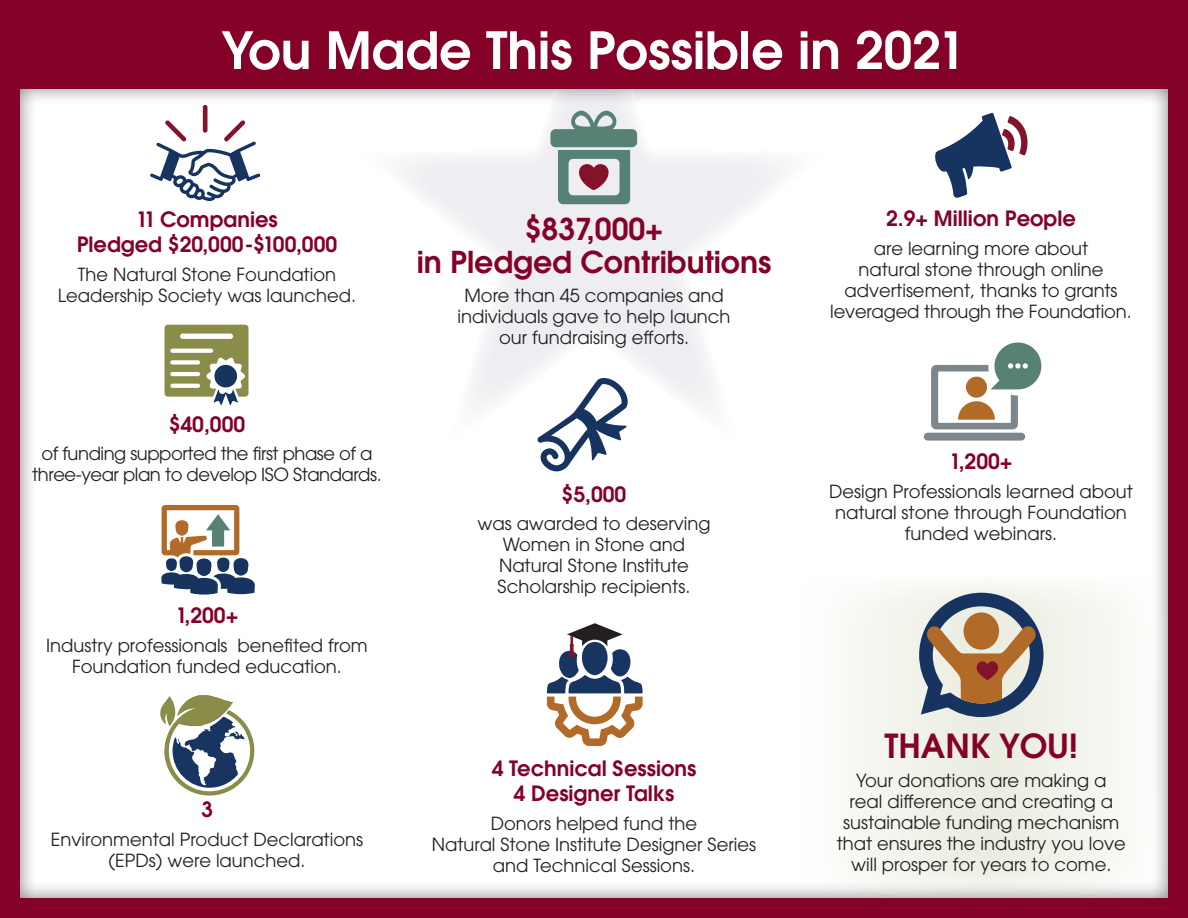
<style>
.page{position:relative;width:1188px;height:918px;background:#840128}
.page>*{position:absolute;margin:0;border:0;box-sizing:border-box;transform-origin:0 0}
.t1{font:600 51px "ITC Avant Garde Std";color:#fff}
.t2{font:600 33px "ITC Avant Garde Std";color:#840128}
.t3{font:600 30px/33px "ITC Avant Garde Std";color:#840128;text-align:center}
.t4{font:600 21px/25.2px "ITC Avant Garde Std";color:#840128;text-align:center}
.t5{font:18px/21px "ITC Avant Garde Std";color:#231f20;text-align:center}
.t6{font:18px/21px "ITC Avant Garde Std";letter-spacing:-.025em;color:#231f20;text-align:center}
</style>
<div class="page">
<div style="left:20px;top:87px;width:1148px;height:811px;background:#231f20;opacity:.61"></div>
<div style="left:0;top:0;width:1188px;height:89px;background:#840128"></div>
<svg style="left:801px;top:575px;width:367px;height:323px;background:#f3f3ee"></svg>
<svg style="left:547px;top:623px;width:96px;height:123px;background:#b1acab"></svg>
<svg style="left:550px;top:111px;width:87px;height:93px;background:#9ba8a5"></svg>
<hr style="left:203px;top:105px;width:4px;height:28px;background:#83132b;border-radius:2px">
<svg style="left:151px;top:120px;width:109px;height:81px;background:#c8cad5"></svg>
<svg style="left:935px;top:113px;width:93px;height:85px;background:#a1a6b7"></svg>
<svg style="left:161px;top:505px;width:94px;height:90px;background:#aaa5a4"></svg>
<svg style="left:165px;top:325px;width:84px;height:81px;background:#a5a884"></svg>
<svg style="left:537px;top:377px;width:91px;height:94px;background:#bbc3d0"></svg>
<div style="left:924px;top:433px;width:101px;height:8px;background:#7b868d;border-radius:4px"></div>
<svg style="left:931px;top:342px;width:110px;height:87px;background:#c4c7bf"></svg>
<svg style="left:160px;top:694px;width:95px;height:102px;background:#a6aea9"></svg>
<svg style="left:919px;top:593px;width:125px;height:124px;background:#9a8e86"></svg>
<h1 class="t1" style="left:222px;top:17px;width:746px">You Made This Possible in 2021</h1>
<p class="t4" style="left:77px;top:206px;width:262px">11 Companies<br>Pledged $20,000-$100,000</p>
<p class="t5" style="left:58px;top:263px;width:300px">The Natural Stone Foundation<br>Leadership Society was launched.</p>
<p class="t4" style="left:169px;top:411px;width:78px">$40,000</p>
<p class="t6" style="left:32px;top:443px;width:351px">of funding supported the first phase of a three-year plan to develop ISO Standards.</p>
<p class="t4" style="left:176px;top:602px;width:64px">1,200+</p>
<p class="t5" style="left:46px;top:634px;width:323px">Industry professionals benefited from<br>Foundation funded education.</p>
<p class="t4" style="left:201px;top:797px;width:13px">3</p>
<p class="t5" style="left:51px;top:828px;width:314px">Environmental Product Declarations (EPDs) were launched.</p>
<h3 class="t3" style="left:417px;top:212px;width:356px">$837,000+<br>in Pledged Contributions</h3>
<p class="t5" style="left:457px;top:285px;width:275px">More than 45 companies and individuals gave to help launch our fundraising efforts.</p>
<p class="t4" style="left:562px;top:481px;width:66px">$5,000</p>
<p class="t5" style="left:477px;top:513px;width:235px">was awarded to deserving<br>Women in Stone and<br>Natural Stone Institute<br>Scholarship recipients.</p>
<p class="t4" style="left:492px;top:755px;width:206px">4 Technical Sessions<br>4 Designer Talks</p>
<p class="t5" style="left:432px;top:813px;width:326px">Donors helped fund the<br>Natural Stone Institute Designer Series and Technical Sessions.</p>
<p class="t4" style="left:886px;top:206px;width:191px">2.9+ Million People</p>
<p class="t5" style="left:830px;top:238px;width:303px">are learning more about<br>natural stone through online advertisement, thanks to grants leveraged through the Foundation.</p>
<p class="t4" style="left:950px;top:449px;width:64px">1,200+</p>
<p class="t5" style="left:829px;top:481px;width:305px">Design Professionals learned about natural stone through Foundation funded webinars.</p>
<h2 class="t2" style="left:885px;top:725px;width:195px">THANK YOU!</h2>
<p class="t5" style="left:837px;top:770px;width:291px">Your donations are making a<br>real difference and creating a sustainable funding mechanism that ensures the industry you love will prosper for years to come.</p>
</div>
